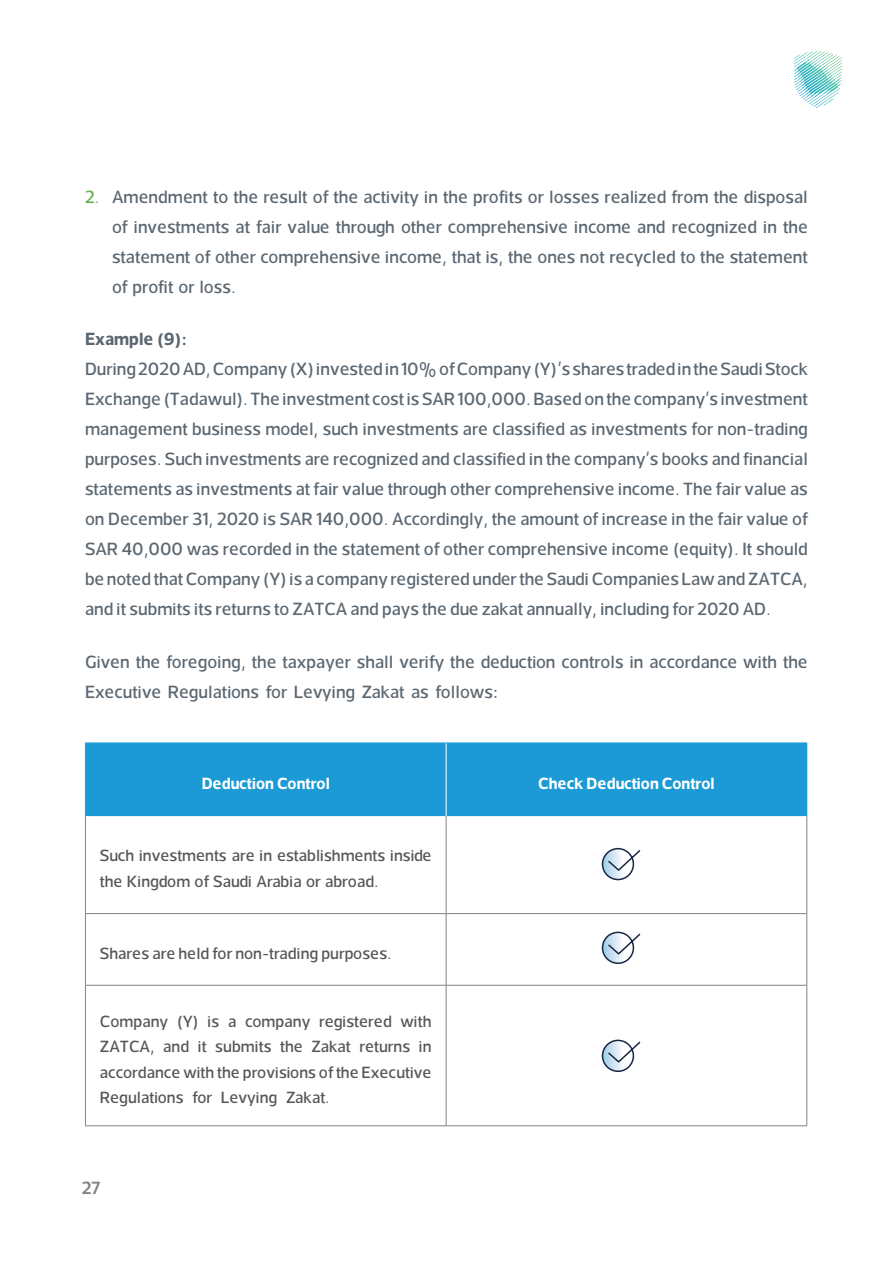
<style>
.page{position:relative;width:893px;height:1263px;background:#fff}
.page>*{position:absolute;margin:0;border:0;box-sizing:border-box;transform-origin:0 0}
.Body_text{font:500 18px/30px "Somar";color:#5b6771;text-align:justify}
.Body_text-2{font:700 18px "Somar";color:#5b6771}
.t1{font:600 18px "Somar";color:#808285}
.t2{font:500 18px "Somar";color:#62b34f}
.Body_text-3{font:500 16.5px/25.5px "Somar";color:#575756}
.Body_text-4{font:700 16.5px "Somar";color:#fff}
</style>
<div class="page">
<svg style="left:794px;top:51px;width:48px;height:57px"></svg>
<div style="left:86px;top:744px;width:720px;height:72px;background:#1c9ad6"></div>
<hr style="left:85px;top:743px;width:361px;height:1px;background:#1c9ad6">
<hr style="left:85px;top:743px;width:1px;height:73px;background:#1c9ad6">
<hr style="left:446px;top:743px;width:361px;height:1px;background:#1c9ad6">
<hr style="left:806px;top:743px;width:1px;height:73px;background:#1c9ad6">
<hr style="left:446px;top:743px;width:1px;height:73px;background:#fff">
<hr style="left:85px;top:816px;width:1px;height:97px;background:#808285">
<hr style="left:446px;top:816px;width:1px;height:97px;background:#808285">
<hr style="left:806px;top:816px;width:1px;height:97px;background:#808285">
<hr style="left:85px;top:913px;width:361px;height:1px;background:#808285">
<hr style="left:85px;top:914px;width:1px;height:71px;background:#808285">
<hr style="left:446px;top:913px;width:361px;height:1px;background:#808285">
<hr style="left:446px;top:914px;width:1px;height:71px;background:#808285">
<hr style="left:806px;top:914px;width:1px;height:71px;background:#808285">
<hr style="left:85px;top:985px;width:361px;height:1px;background:#808285">
<hr style="left:85px;top:986px;width:1px;height:139px;background:#808285">
<hr style="left:446px;top:985px;width:361px;height:1px;background:#808285">
<hr style="left:446px;top:986px;width:1px;height:139px;background:#808285">
<hr style="left:806px;top:986px;width:1px;height:139px;background:#808285">
<hr style="left:85px;top:1125px;width:361px;height:1px;background:#808285">
<hr style="left:446px;top:1125px;width:361px;height:1px;background:#808285">
<svg style="left:601px;top:847px;width:40px;height:34px"></svg>
<svg style="left:601px;top:931px;width:40px;height:33px"></svg>
<svg style="left:601px;top:1039px;width:40px;height:33px"></svg>
<p class="t2" style="left:85px;top:182px;width:16px">2.</p>
<p class="Body_text" style="left:112px;top:181px;width:697px">Amendment to the result of the activity in the profits or losses realized from the disposal</p>
<p class="Body_text" style="left:112px;top:211px;width:697px">of investments at fair value through other comprehensive income and recognized in the statement of other comprehensive income, that is, the ones not recycled to the statement of profit or loss.</p>
<p class="Body_text-2" style="left:85px;top:322px;width:104px">Example 9) :(</p>
<p class="Body_text" style="left:85px;top:354px;width:724px">During2020AD,Company X( )investedin10%ofCompany Y( )’ssharestradedintheSaudiStock Exchange(Tadawul .) TheinvestmentcostisSAR100,000.Basedonthecompany s’ investment management business model, such investments are classified as investments for non-trading purposes. Such investments are recognized and classified in the company s’ books and financial statements as investments at fair value through other comprehensive income. The fair value as on December 31, 2020 is SAR 140,000. Accordingly, the amount of increase in the fair value of SAR 40,000 was recorded in the statement of other comprehensive income (equity I t.) should benotedthatCompany Y( )isacompanyregisteredundertheSaudiCompaniesLawandZATCA, and it submits its returns to ZATCA and pays the due zakat annually, including for 2020 AD.</p>
<p class="Body_text" style="left:85px;top:646px;width:724px">Given the foregoing, the taxpayer shall verify the deduction controls in accordance with the<br>Executive Regulations for Levying Zakat as follows:</p>
<p class="Body_text-4" style="left:202px;top:768px;width:130px">Deduction Control</p>
<p class="Body_text-3" style="left:100px;top:843px;width:333px">Such investments are in establishments inside the Kingdom of Saudi Arabia or abroad.</p>
<p class="Body_text-3" style="left:100px;top:940px;width:293px">Shares are held for non-trading purposes.</p>
<p class="Body_text-3" style="left:100px;top:1008px;width:70px">Company</p>
<p class="Body_text-3" style="left:177px;top:1008px;width:23px">(Y)</p>
<p class="Body_text-3" style="left:208px;top:1008px;width:13px">is</p>
<p class="Body_text-3" style="left:228px;top:1008px;width:10px">a</p>
<p class="Body_text-3" style="left:245px;top:1008px;width:67px">company</p>
<p class="Body_text-3" style="left:319px;top:1008px;width:74px">registered</p>
<p class="Body_text-3" style="left:401px;top:1008px;width:33px">with</p>
<p class="Body_text-3" style="left:100px;top:1033px;width:56px">ZATCA,</p>
<p class="Body_text-3" style="left:100px;top:1059px;width:333px">accordance with the provisions of the Executive</p>
<p class="Body_text-3" style="left:286px;top:1084px;width:45px">Zakat.</p>
<p class="Body_text-3" style="left:163px;top:1033px;width:28px">and</p>
<p class="Body_text-3" style="left:215px;top:1033px;width:58px">submits</p>
<p class="Body_text-3" style="left:280px;top:1033px;width:24px">the</p>
<p class="Body_text-3" style="left:312px;top:1033px;width:41px">Zakat</p>
<p class="Body_text-3" style="left:198px;top:1033px;width:10px">it</p>
<p class="Body_text-3" style="left:419px;top:1033px;width:14px">in</p>
<p class="Body_text-3" style="left:359px;top:1033px;width:52px">returns</p>
<p class="Body_text-3" style="left:192px;top:1084px;width:21px">for</p>
<p class="Body_text-3" style="left:100px;top:1084px;width:85px">Regulations</p>
<p class="Body_text-3" style="left:221px;top:1084px;width:58px">Levying</p>
<p class="t1" style="left:82px;top:1172px;width:20px">27</p>
<p class="Body_text-4" style="left:538px;top:768px;width:178px">Check Deduction Control</p>
</div>
